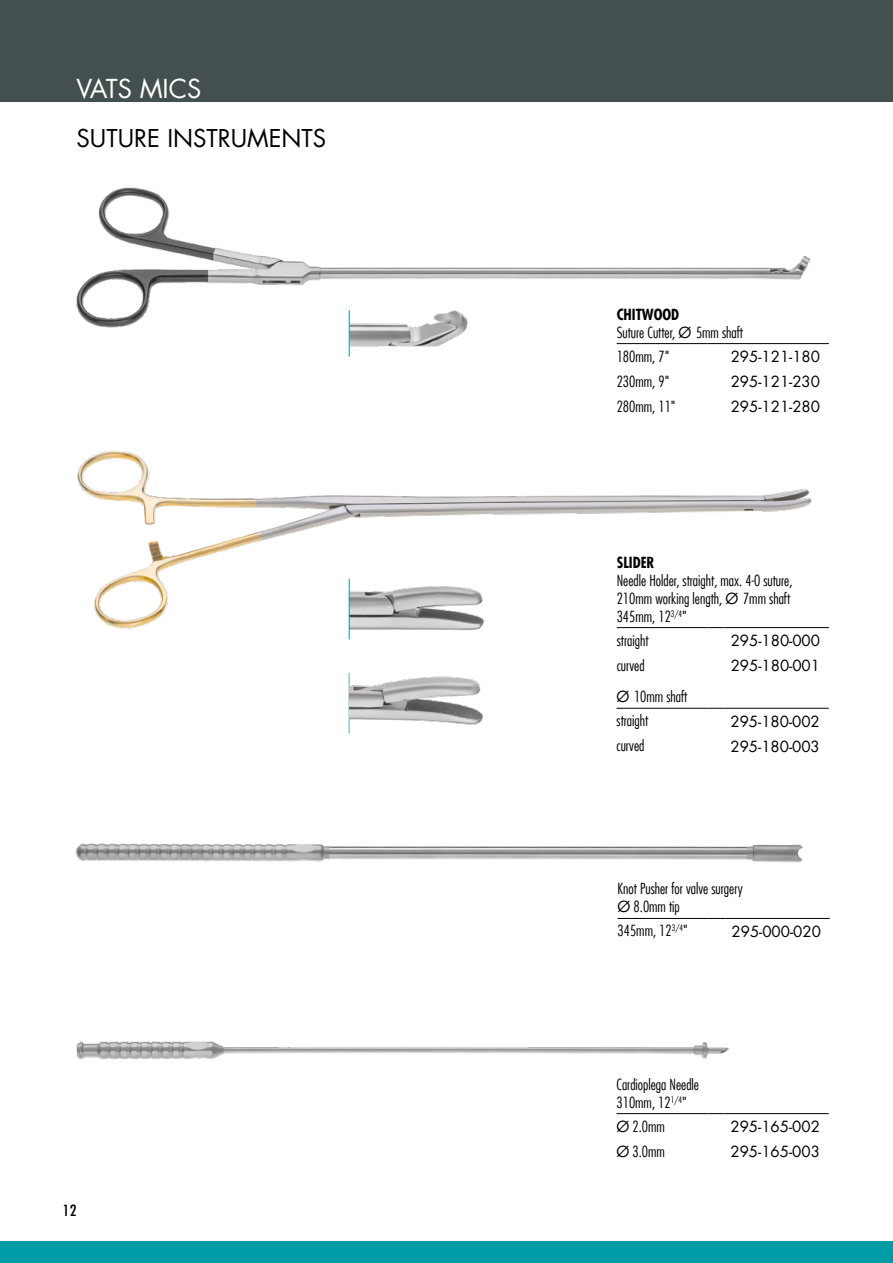
<style>
.page{position:relative;width:893px;height:1263px;background:#fff}
.page>*{position:absolute;margin:0;border:0;box-sizing:border-box;transform-origin:0 0}
.t1{font:25.5px "Futura LT";color:#fff}
.t2{font:24px "Futura LT";color:#000}
.t3{font:300 condensed 15px/18px "Futura LT";color:#000}
.t4{font:15px "Futura LT";color:#000}
.t5{font:700 condensed 15px "Futura LT";color:#000}
.t6{font:condensed 15px "Futura LT";color:#000;scale:1.1 1}
.s1{font-weight:700}
.s2{font-weight:400;font-stretch:normal}
</style>
<div class="page">
<div style="left:0;top:0;width:893px;height:102px;background:#444f50"></div>
<div style="left:0;top:1242px;width:893px;height:21px;background:#009ba4"></div>
<img style="left:75px;top:843px;width:728px;height:20px">
<hr style="left:618px;top:918px;width:90px;height:1px;background:#000">
<svg style="left:708px;top:918px;width:17px;height:1px"></svg>
<hr style="left:725px;top:918px;width:105px;height:1px;background:#000">
<img style="left:76px;top:187px;width:735px;height:145px">
<div style="left:350px;top:298px;width:129px;height:61px;background:#fff;border-radius:9px"></div>
<img style="left:350px;top:310px;width:118px;height:37px">
<hr style="left:349px;top:310px;width:1px;height:47px;background:#009ba4">
<hr style="left:617px;top:343px;width:91px;height:1px;background:#000">
<svg style="left:708px;top:343px;width:17px;height:1px"></svg>
<hr style="left:725px;top:343px;width:104px;height:1px;background:#000">
<hr style="left:725px;top:627px;width:104px;height:1px;background:#000">
<hr style="left:616px;top:708px;width:91px;height:1px;background:#000">
<svg style="left:707px;top:708px;width:17px;height:1px"></svg>
<hr style="left:724px;top:708px;width:105px;height:1px;background:#000">
<img style="left:77px;top:451px;width:737px;height:183px">
<hr style="left:349px;top:673px;width:1px;height:60px;background:#009ba4">
<img style="left:350px;top:676px;width:134px;height:49px">
<img style="left:350px;top:578px;width:139px;height:56px">
<hr style="left:349px;top:579px;width:1px;height:60px;background:#009ba4">
<img style="left:76px;top:1041px;width:653px;height:19px">
<hr style="left:616px;top:1113px;width:91px;height:1px;background:#000">
<svg style="left:707px;top:1113px;width:17px;height:1px"></svg>
<hr style="left:724px;top:1113px;width:105px;height:1px;background:#000">
<h1 class="t1" style="left:77px;top:72px;width:126px">VATS MICS</h1>
<h2 class="t2" style="left:77px;top:123px;width:251px">SUTURE INSTRUMENTS</h2>
<p class="t6" style="left:63px;top:1201px;width:14px">12</p>
<p class="t3" style="left:617px;top:305px;width:128px"><span class="s1">CHITWOOD<br></span>Suture Cutter, <span class="s2">Ø</span> 5mm shaft</p>
<p class="t3" style="left:617px;top:347px;width:54px">180mm, 7"</p>
<p class="t4" style="left:731px;top:347px;width:91px">295-121-180</p>
<p class="t3" style="left:617px;top:372px;width:54px">230mm, 9"</p>
<p class="t4" style="left:731px;top:372px;width:91px">295-121-230</p>
<p class="t3" style="left:617px;top:397px;width:60px">280mm, 11"</p>
<p class="t4" style="left:731px;top:397px;width:91px">295-121-280</p>
<p class="t5" style="left:617px;top:553px;width:39px">SLIDER</p>
<p class="t3" style="left:617px;top:571px;width:177px">Needle Holder, straight, max. 4-0 suture,<br>210mm working length, <span class="s2">Ø</span> 7mm shaft<br>345mm, 12<sup>3/4</sup>"</p>
<p class="t3" style="left:617px;top:631px;width:33px">straight</p>
<p class="t4" style="left:731px;top:631px;width:91px">295-180-000</p>
<p class="t3" style="left:617px;top:656px;width:29px">curved</p>
<p class="t4" style="left:731px;top:656px;width:91px">295-180-001</p>
<p class="t3" style="left:616px;top:685px;width:72px;line-height:24px"><span class="s2">Ø</span> 10mm shaft straight</p>
<p class="t4" style="left:730px;top:711px;width:91px">295-180-002</p>
<p class="t3" style="left:616px;top:737px;width:29px">curved</p>
<p class="t4" style="left:730px;top:737px;width:91px">295-180-003</p>
<p class="t3" style="left:618px;top:880px;width:127px">Knot Pusher for valve surgery<br><span class="s2">Ø</span> 8.0mm tip</p>
<p class="t3" style="left:618px;top:922px;width:72px">345mm, 12<sup>3/4</sup>"</p>
<p class="t4" style="left:731px;top:922px;width:91px">295-000-020</p>
<p class="t3" style="left:616px;top:1075px;width:84px">Cardioplega Needle<br>310mm, 12<sup>1/4</sup>"</p>
<p class="t3" style="left:616px;top:1117px;width:50px"><span class="s2">Ø</span> 2.0mm</p>
<p class="t4" style="left:730px;top:1117px;width:91px">295-165-002</p>
<p class="t3" style="left:616px;top:1142px;width:50px"><span class="s2">Ø</span> 3.0mm</p>
<p class="t4" style="left:730px;top:1142px;width:91px">295-165-003</p>
</div>
